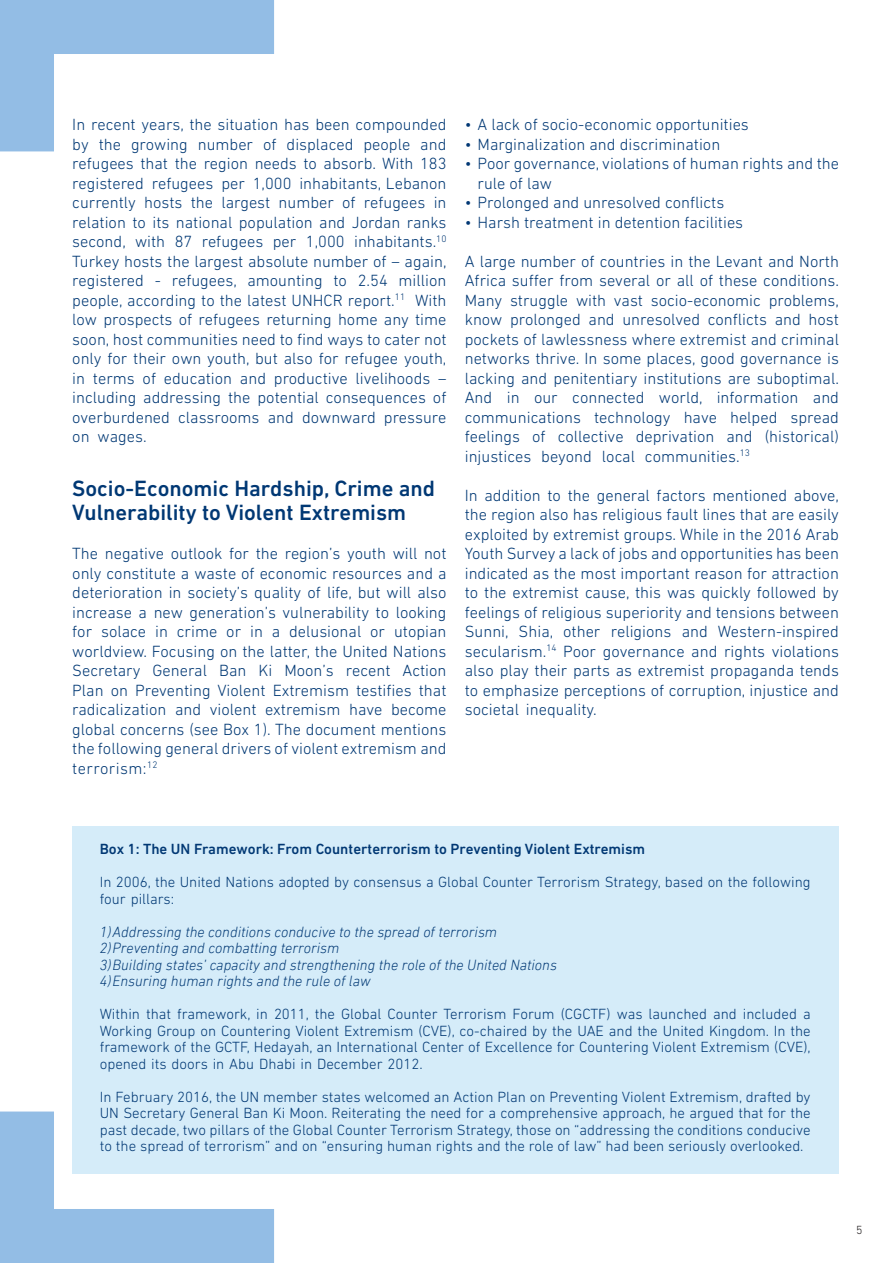
<style>
.page{position:relative;width:893px;height:1263px;background:#fff}
.page>*{position:absolute;margin:0;border:0;box-sizing:border-box;transform-origin:0 0}
.t1{font:500 22.5px/24px "DIN Next LT Pro";color:#013874}
.t2{font:300 16.5px/19.5px "DIN Next LT Pro";color:#013874;text-align:justify}
.t3{font:300 15px/16.5px "DIN Next LT Pro";color:#013874;text-align:justify}
.t4{font:italic 300 15px "DIN Next LT Pro";color:#013874}
.t5{font:500 15px "DIN Next LT Pro";color:#013874}
.t6{font:300 12px "DIN Next LT Pro";color:#231f20}
</style>
<div class="page">
<svg style="left:0;top:0;width:274px;height:151px"></svg>
<svg style="left:0;top:1111px;width:274px;height:152px"></svg>
<div style="left:72px;top:826px;width:767px;height:348px;background:#d5ecf9"></div>
<p class="t2" style="left:72px;top:115px;width:376px">In recent years, the situation has been compounded by the growing number of displaced people and refugees that the region needs to absorb. With 183 registered refugees per 1,000 inhabitants, Lebanon currently hosts the largest number of refugees in relation to its national population and Jordan ranks second, with 87 refugees per 1,000 inhabitants.<sup>10<br></sup>Turkey hosts the largest absolute number of – again, registered - refugees, amounting to 2.54 million people, according to the latest UNHCR report.<sup>11</sup> With low prospects of refugees returning home any time soon, host communities need to find ways to cater not only for their own youth, but also for refugee youth, in terms of education and productive livelihoods – including addressing the potential consequences of overburdened classrooms and downward pressure on wages.</p>
<p class="t1" style="left:72px;top:476px;width:364px">Socio-Economic Hardship, Crime and<br>Vulnerability to Violent Extremism</p>
<p class="t2" style="left:72px;top:544px;width:376px">The negative outlook for the region’s youth will not only constitute a waste of economic resources and a deterioration in society’s quality of life, but will also increase a new generation’s vulnerability to looking for solace in crime or in a delusional or utopian worldview. Focusing on the latter, the United Nations Secretary General Ban Ki Moon’s recent Action Plan on Preventing Violent Extremism testifies that radicalization and violent extremism have become global concerns (see Box 1). The document mentions the following general drivers of violent extremism and terrorism:<sup>12</sup></p>
<p class="t2" style="left:465px;top:115px;width:286px">• A lack of socio-economic opportunities</p>
<p class="t2" style="left:465px;top:134px;width:257px">• Marginalization and discrimination</p>
<p class="t2" style="left:477px;top:154px;width:363px;text-indent:-13px">• Poor governance, violations of human rights and the rule of law</p>
<p class="t2" style="left:465px;top:193px;width:261px">• Prolonged and unresolved conflicts</p>
<p class="t2" style="left:465px;top:212px;width:280px">• Harsh treatment in detention facilities</p>
<p class="t2" style="left:465px;top:251px;width:376px">A large number of countries in the Levant and North Africa suffer from several or all of these conditions.<br>Many struggle with vast socio-economic problems, know prolonged and unresolved conflicts and host pockets of lawlessness where extremist and criminal networks thrive. In some places, good governance is lacking and penitentiary institutions are suboptimal.<br>And in our connected world, information and communications technology have helped spread feelings of collective deprivation and (historical) injustices beyond local communities.<sup>13</sup></p>
<p class="t2" style="left:465px;top:485px;width:376px">In addition to the general factors mentioned above, the region also has religious fault lines that are easily exploited by extremist groups. While in the 2016 Arab Youth Survey a lack of jobs and opportunities has been indicated as the most important reason for attraction to the extremist cause, this was quickly followed by feelings of religious superiority and tensions between Sunni, Shia, other religions and Western-inspired secularism.<sup>14</sup> Poor governance and rights violations also play their parts as extremist propaganda tends to emphasize perceptions of corruption, injustice and societal inequality.</p>
<p class="t5" style="left:100px;top:841px;width:547px">Box 1: The UN Framework: From Counterterrorism to Preventing Violent Extremism</p>
<p class="t3" style="left:100px;top:874px;width:712px">In 2006, the United Nations adopted by consensus a Global Counter Terrorism Strategy, based on the following four pillars:</p>
<p class="t4" style="left:100px;top:923px;width:399px">1)Addressing the conditions conducive to the spread of terrorism</p>
<p class="t4" style="left:100px;top:940px;width:241px">2)Preventing and combatting terrorism</p>
<p class="t4" style="left:100px;top:956px;width:459px">3)Building states’ capacity and strengthening the role of the United Nations</p>
<p class="t4" style="left:100px;top:973px;width:272px">4)Ensuring human rights and the rule of law</p>
<p class="t3" style="left:100px;top:1006px;width:712px">Within that framework, in 2011, the Global Counter Terrorism Forum (CGCTF) was launched and included a Working Group on Countering Violent Extremism (CVE), co-chaired by the UAE and the United Kingdom. In the framework of the GCTF, Hedayah, an International Center of Excellence for Countering Violent Extremism (CVE), opened its doors in Abu Dhabi in December 2012.</p>
<p class="t3" style="left:100px;top:1088px;width:712px">In February 2016, the UN member states welcomed an Action Plan on Preventing Violent Extremism, drafted by UN Secretary General Ban Ki Moon. Reiterating the need for a comprehensive approach, he argued that for the past decade, two pillars of the Global Counter Terrorism Strategy, those on “addressing the conditions conducive to the spread of terrorism” and on “ensuring human rights and the role of law” had been seriously overlooked.</p>
<p class="t6" style="left:856px;top:1222px;width:8px">5</p>
</div>
